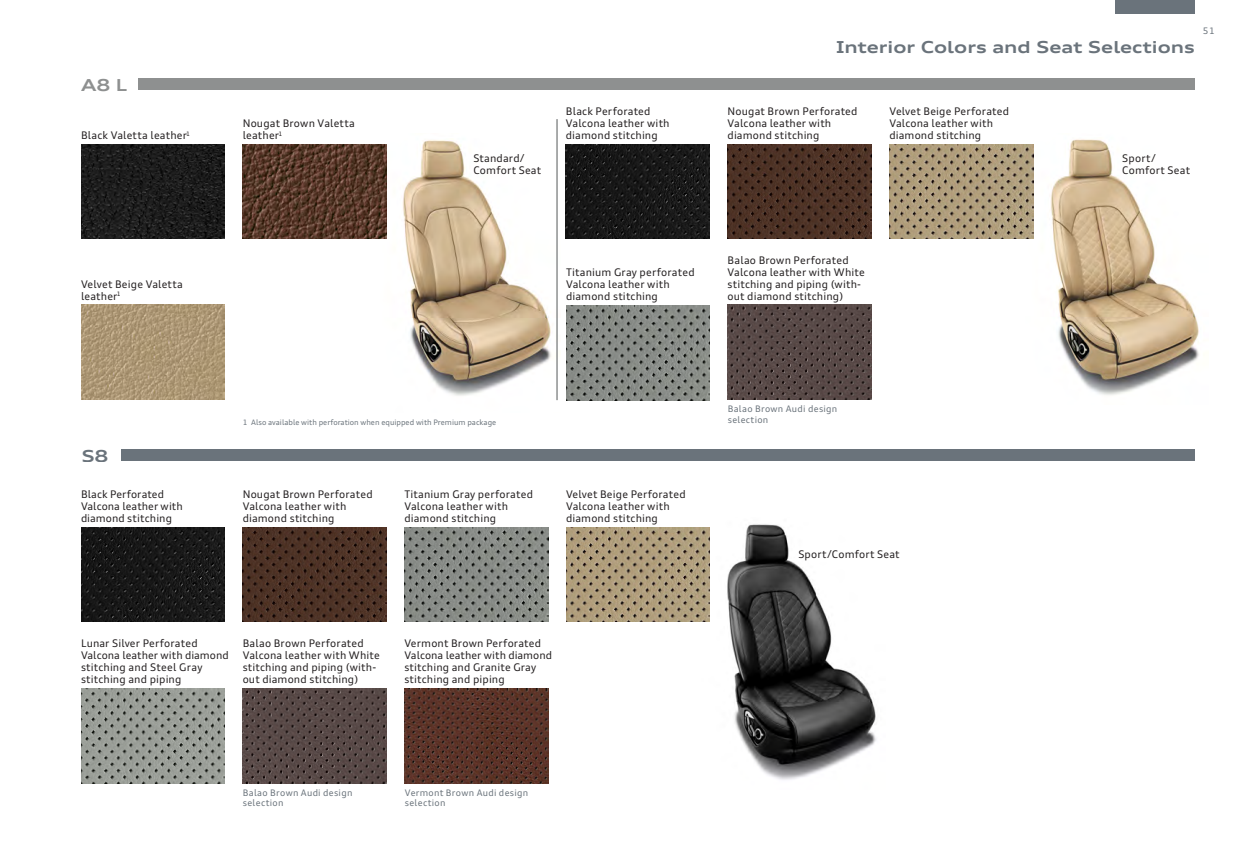
<style>
.page{position:relative;width:1242px;height:864px;background:#fff}
.page>*{position:absolute;margin:0;border:0;box-sizing:border-box;transform-origin:0 0}
.t1{font:700 expanded 16.5px "Audi Type";color:#6a737b}
.t2{font:700 expanded 16.5px "Audi Type";color:#8e9090}
.t3{font:10.5px/12px "Audi Type";letter-spacing:.015em;color:#231f20}
.t4{font:9px/10.5px "Audi Type";letter-spacing:.03em;color:#6a737b}
.t5{font:7.5px "Audi Type";color:#6a737b}
</style>
<div class="page">
<img style="left:386px;top:140px;width:172px;height:261px">
<img style="left:727px;top:524px;width:149px;height:256px">
<img style="left:1033px;top:139px;width:166px;height:256px">
<div style="left:1115px;top:0;width:79px;height:14px;background:#6a737b"></div>
<img style="left:81px;top:144px;width:144px;height:95px">
<img style="left:243px;top:144px;width:143px;height:95px">
<img style="left:566px;top:527px;width:144px;height:95px">
<img style="left:889px;top:144px;width:144px;height:95px">
<img style="left:404px;top:527px;width:144px;height:95px">
<img style="left:566px;top:306px;width:144px;height:94px">
<img style="left:243px;top:527px;width:143px;height:95px">
<img style="left:728px;top:144px;width:143px;height:95px">
<img style="left:81px;top:527px;width:144px;height:95px">
<img style="left:566px;top:144px;width:144px;height:95px">
<img style="left:81px;top:305px;width:144px;height:94px">
<img style="left:81px;top:689px;width:144px;height:94px">
<img style="left:243px;top:689px;width:143px;height:94px">
<img style="left:728px;top:305px;width:143px;height:94px">
<img style="left:404px;top:689px;width:144px;height:94px">
<div style="left:139px;top:78px;width:1056px;height:12px;background:#8e9090"></div>
<div style="left:121px;top:449px;width:1074px;height:12px;background:#6a737b"></div>
<hr style="left:556px;top:119px;width:2px;height:281px;background:#8e9090">
<h1 class="t2" style="left:81px;top:75px;width:48px">A8 L</h1>
<p class="t3" style="left:81px;top:129px;width:111px">Black Valetta leather<sup>1</sup></p>
<p class="t3" style="left:243px;top:117px;width:114px">Nougat Brown Valetta leather<sup>1</sup></p>
<p class="t3" style="left:81px;top:278px;width:103px">Velvet Beige Valetta leather<sup>1</sup></p>
<h1 class="t1" style="left:835px;top:37px;width:361px">Interior Colors and Seat Selections</h1>
<p class="t4" style="left:1203px;top:25px;width:14px">51</p>
<p class="t3" style="left:566px;top:105px;width:105px">Black Perforated<br>Valcona leather with diamond stitching</p>
<p class="t3" style="left:728px;top:105px;width:132px">Nougat Brown Perforated<br>Valcona leather with diamond stitching</p>
<p class="t3" style="left:889px;top:105px;width:121px">Velvet Beige Perforated<br>Valcona leather with diamond stitching</p>
<p class="t3" style="left:473px;top:152px;width:69px">Standard/<br>Comfort Seat</p>
<p class="t3" style="left:1122px;top:152px;width:69px">Sport/<br>Comfort Seat</p>
<p class="t3" style="left:566px;top:266px;width:130px">Titanium Gray perforated<br>Valcona leather with diamond stitching</p>
<p class="t3" style="left:728px;top:254px;width:139px">Balao Brown Perforated<br>Valcona leather with White stitching and piping (with&shy;out diamond stitching)</p>
<h1 class="t1" style="left:81px;top:446px;width:29px">S8</h1>
<p class="t3" style="left:81px;top:488px;width:103px">Black Perforated<br>Valcona leather with diamond stitching</p>
<p class="t5" style="left:243px;top:418px;width:255px">1 Also available with perforation when equipped with Premium package</p>
<p class="t3" style="left:243px;top:488px;width:132px">Nougat Brown Perforated<br>Valcona leather with diamond stitching</p>
<p class="t3" style="left:404px;top:488px;width:130px">Titanium Gray perforated<br>Valcona leather with diamond stitching</p>
<p class="t3" style="left:566px;top:488px;width:121px">Velvet Beige Perforated<br>Valcona leather with diamond stitching</p>
<p class="t3" style="left:81px;top:637px;width:149px">Lunar Silver Perforated<br>Valcona leather with diamond stitching and Steel Gray stitching and piping</p>
<p class="t3" style="left:243px;top:637px;width:139px">Balao Brown Perforated<br>Valcona leather with White stitching and piping (with&shy;out diamond stitching)</p>
<p class="t3" style="left:404px;top:637px;width:149px">Vermont Brown Perforated<br>Valcona leather with diamond stitching and Granite Gray stitching and piping</p>
<p class="t4" style="left:728px;top:404px;width:111px">Balao Brown Audi design selection</p>
<p class="t3" style="left:798px;top:548px;width:103px">Sport/Comfort Seat</p>
<p class="t4" style="left:243px;top:787px;width:111px">Balao Brown Audi design selection</p>
<p class="t4" style="left:405px;top:787px;width:125px">Vermont Brown Audi design selection</p>
</div>
